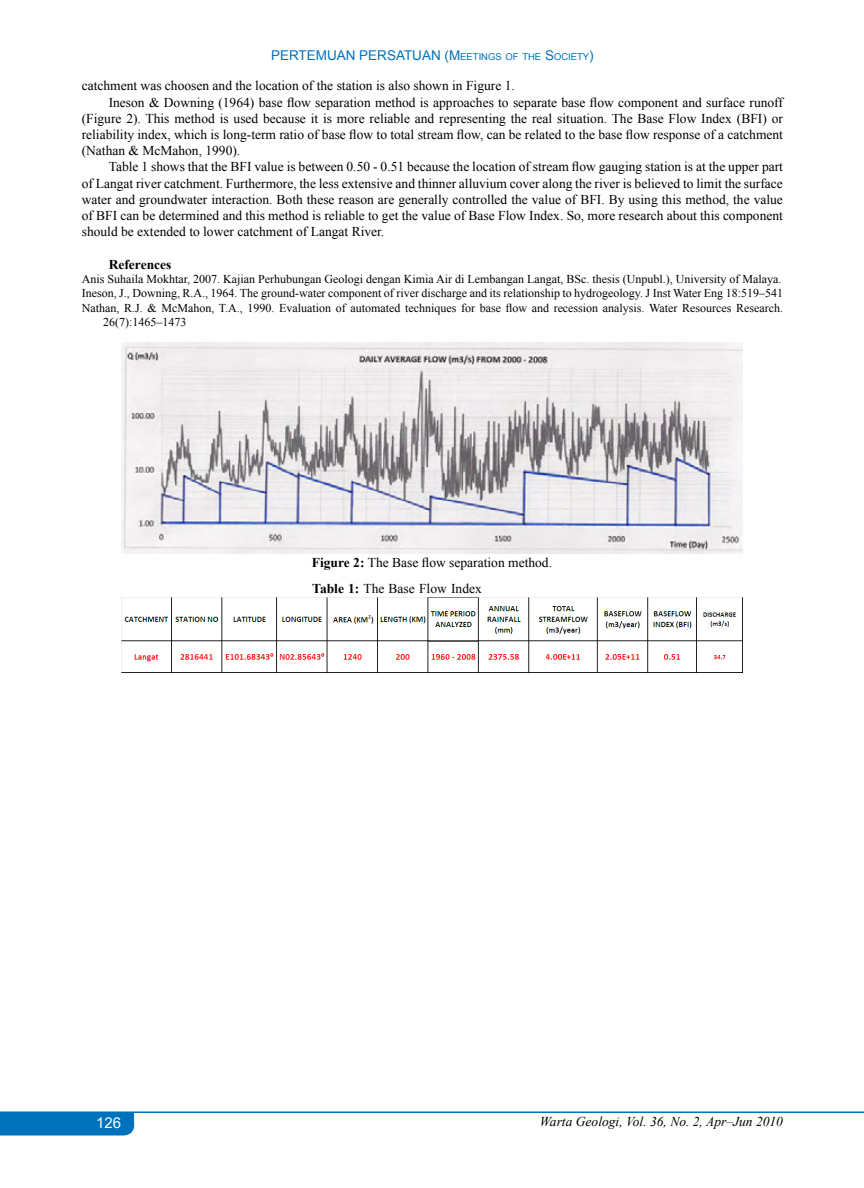
<style>
.page{position:relative;width:864px;height:1188px;background:#fff}
.page>*{position:absolute;margin:0;border:0;box-sizing:border-box;transform-origin:0 0}
.t1{font:15px "Arial";color:#fff}
.Bodytext{font:13.5px/16.2px "Times New Roman";color:#000;text-align:justify}
.t2{font:italic 13.5px "Times New Roman";color:#000}
.t3{font:13.5px "Arial";color:#0072bc}
.Bodytext-2{font:700 13.5px "Times New Roman";color:#000}
.t4{font:12px "Times New Roman";color:#000}
.t5{font:9.45px "Arial";color:#0072bc}
.s1{font-size:9.45px}
.s2{font-size:13.5px}
.s3{font-weight:700}
</style>
<div class="page">
<div style="left:0;top:1113px;width:134px;height:23px;background:#0072bc"></div>
<hr style="left:0;top:1111px;width:864px;height:2px;background:#0072bc">
<img style="left:122px;top:342px;width:620px;height:211px">
<img style="left:122px;top:598px;width:621px;height:74px">
<p class="t3" style="left:271px;top:46px;width:197px">PERTEMUAN PERSATUAN (M<span class="s1">EET</span></p>
<p class="t5" style="left:479px;top:51px;width:117px">INGS OF THE <span class="s2">S</span>OCIETY<span class="s2">)</span></p>
<p class="Bodytext" style="left:82px;top:78px;width:435px">catchment was choosen and the location of the station is also shown in Figure 1.</p>
<p class="Bodytext" style="left:82px;top:94px;width:703px;text-indent:27px">Ineson &amp; Downing (1964) base flow separation method is approaches to separate base flow component and surface runoff (Figure 2). This method is used because it is more reliable and representing the real situation. The Base Flow Index (BFI) or reliability index, which is long-term ratio of base flow to total stream flow, can be related to the base flow response of a catchment (Nathan &amp; McMahon, 1990).</p>
<p class="Bodytext" style="left:82px;top:159px;width:703px;text-indent:27px">Table 1 shows that the BFI value is between 0.50 - 0.51 because the location of stream flow gauging station is at the upper part of Langat river catchment. Furthermore, the less extensive and thinner alluvium cover along the river is believed to limit the surface water and groundwater interaction. Both these reason are generally controlled the value of BFI. By using this method, the value of BFI can be determined and this method is reliable to get the value of Base Flow Index. So, more research about this component should be extended to lower catchment of Langat River.</p>
<p class="Bodytext-2" style="left:109px;top:255px;width:64px">References</p>
<p class="t4" style="left:82px;top:271px;width:701px">Anis Suhaila Mokhtar, 2007. Kajian Perhubungan Geologi dengan Kimia Air di Lembangan Langat, BSc. thesis (Unpubl.), University of Malaya.</p>
<p class="t4" style="left:82px;top:285px;width:703px">Ineson, J., Downing, R.A., 1964. The ground-water component of river discharge and its relationship to hydrogeology. J Inst Water Eng 18:519–541</p>
<p class="t4" style="left:82px;top:300px;width:703px">Nathan, R.J. &amp; McMahon, T.A., 1990. Evaluation of automated techniques for base flow and recession analysis. Water Resources Research.</p>
<p class="t4" style="left:103px;top:314px;width:85px">26(7):1465–1473</p>
<p class="Bodytext" style="left:312px;top:554px;width:242px"><span class="s3">Figure 2:</span> The Base flow separation method.</p>
<p class="Bodytext" style="left:312px;top:580px;width:171px"><span class="s3">Table 1:</span> The Base Flow Index</p>
<p class="t1" style="left:96px;top:1112px;width:27px">126</p>
<p class="t2" style="left:540px;top:1113px;width:245px">Warta Geologi, Vol. 36, No. 2, Apr–Jun 2010</p>
</div>
